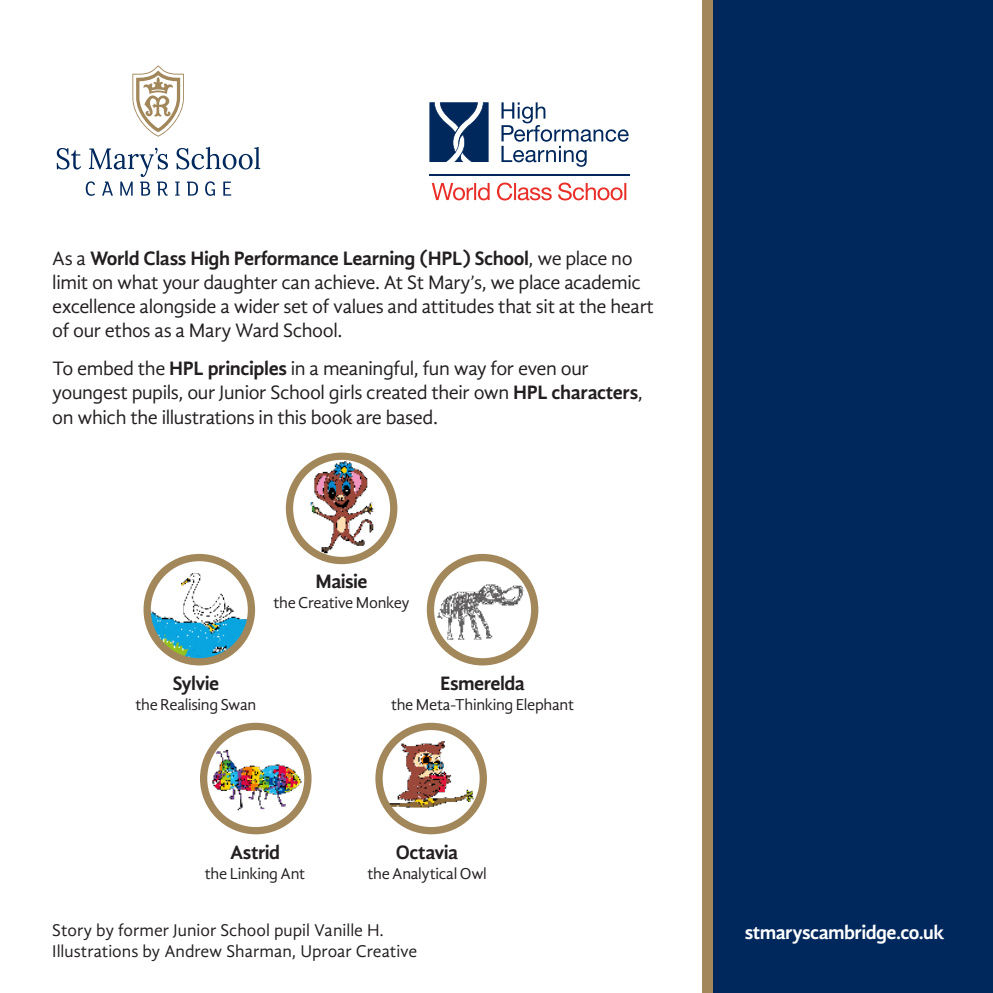
<style>
.page{position:relative;width:993px;height:993px;background:#fff}
.page>*{position:absolute;margin:0;border:0;box-sizing:border-box;transform-origin:0 0}
.t1{font:20px/24px "Gandhi Sans";letter-spacing:-.02em;color:#231f20}
.t2{font:700 20px "Gandhi Sans";letter-spacing:-.03em;color:#231f20}
.t3{font:700 20px "Gandhi Sans";letter-spacing:-.03em;color:#fff}
.t4{font:17.5px "Gandhi Sans";color:#231f20}
.t5{font:16.25px "Gandhi Sans";letter-spacing:-.02em;color:#231f20}
.s1{font-weight:700}
</style>
<div class="page">
<div style="left:709px;top:0;width:283px;height:992px;background:#00285c"></div>
<div style="left:702px;top:0;width:10px;height:992px;background:#a2875b"></div>
<svg style="left:289px;top:456px;width:104px;height:104px"></svg>
<img style="left:306px;top:457px;width:71px;height:100px">
<div style="left:286px;top:452px;width:111px;height:112px;border:7px solid #a2875b;border-radius:50%"></div>
<svg style="left:430px;top:557px;width:104px;height:104px"></svg>
<img style="left:435px;top:581px;width:89px;height:60px">
<div style="left:426px;top:553px;width:112px;height:112px;border:7px solid #a2875b;border-radius:50%"></div>
<svg style="left:147px;top:557px;width:104px;height:104px"></svg>
<img style="left:148px;top:566px;width:103px;height:95px">
<div style="left:143px;top:553px;width:112px;height:112px;border:7px solid #a2875b;border-radius:50%"></div>
<svg style="left:203px;top:726px;width:105px;height:104px"></svg>
<img style="left:211px;top:744px;width:92px;height:70px">
<div style="left:200px;top:722px;width:111px;height:112px;border:7px solid #a2875b;border-radius:50%"></div>
<svg style="left:379px;top:726px;width:104px;height:104px"></svg>
<img style="left:382px;top:740px;width:91px;height:67px">
<div style="left:375px;top:722px;width:112px;height:112px;border:7px solid #a2875b;border-radius:50%"></div>
<svg style="left:57px;top:147px;width:203px;height:49px"></svg>
<svg style="left:132px;top:65px;width:52px;height:72px"></svg>
<svg style="left:429px;top:102px;width:59px;height:60px"></svg>
<svg style="left:501px;top:102px;width:127px;height:65px"></svg>
<svg style="left:431px;top:182px;width:195px;height:18px"></svg>
<hr style="left:429px;top:174px;width:200px;height:2px;background:#00285c">
<p class="t1" style="left:52px;top:246px;width:603px">As a <span class="s1">World Class High Performance Learning (HPL) School</span>, we place no limit on what your daughter can achieve. At St Mary’s, we place academic excellence alongside a wider set of values and attitudes that sit at the heart of our ethos as a Mary Ward School.</p>
<p class="t1" style="left:52px;top:356px;width:592px">To embed the <span class="s1">HPL principles</span> in a meaningful, fun way for even our youngest pupils, our Junior School girls created their own <span class="s1">HPL characters</span>, on which the illustrations in this book are based.</p>
<p class="t2" style="left:315px;top:569px;width:54px">Maisie</p>
<p class="t5" style="left:273px;top:592px;width:138px">the Creative Monkey</p>
<p class="t2" style="left:173px;top:671px;width:48px">Sylvie</p>
<p class="t5" style="left:135px;top:694px;width:122px">the Realising Swan</p>
<p class="t2" style="left:440px;top:671px;width:86px">Esmerelda</p>
<p class="t5" style="left:391px;top:694px;width:184px">the Meta-Thinking Elephant</p>
<p class="t2" style="left:230px;top:840px;width:52px">Astrid</p>
<p class="t5" style="left:205px;top:863px;width:102px">the Linking Ant</p>
<p class="t2" style="left:396px;top:840px;width:64px">Octavia</p>
<p class="t5" style="left:367px;top:863px;width:121px">the Analytical Owl</p>
<p class="t4" style="left:52px;top:919px;width:333px">Story by former Junior School pupil Vanille H.</p>
<p class="t4" style="left:52px;top:940px;width:366px">Illustrations by Andrew Sharman, Uproar Creative</p>
<p class="t3" style="left:744px;top:920px;width:201px">stmaryscambridge.co.uk</p>
</div>
